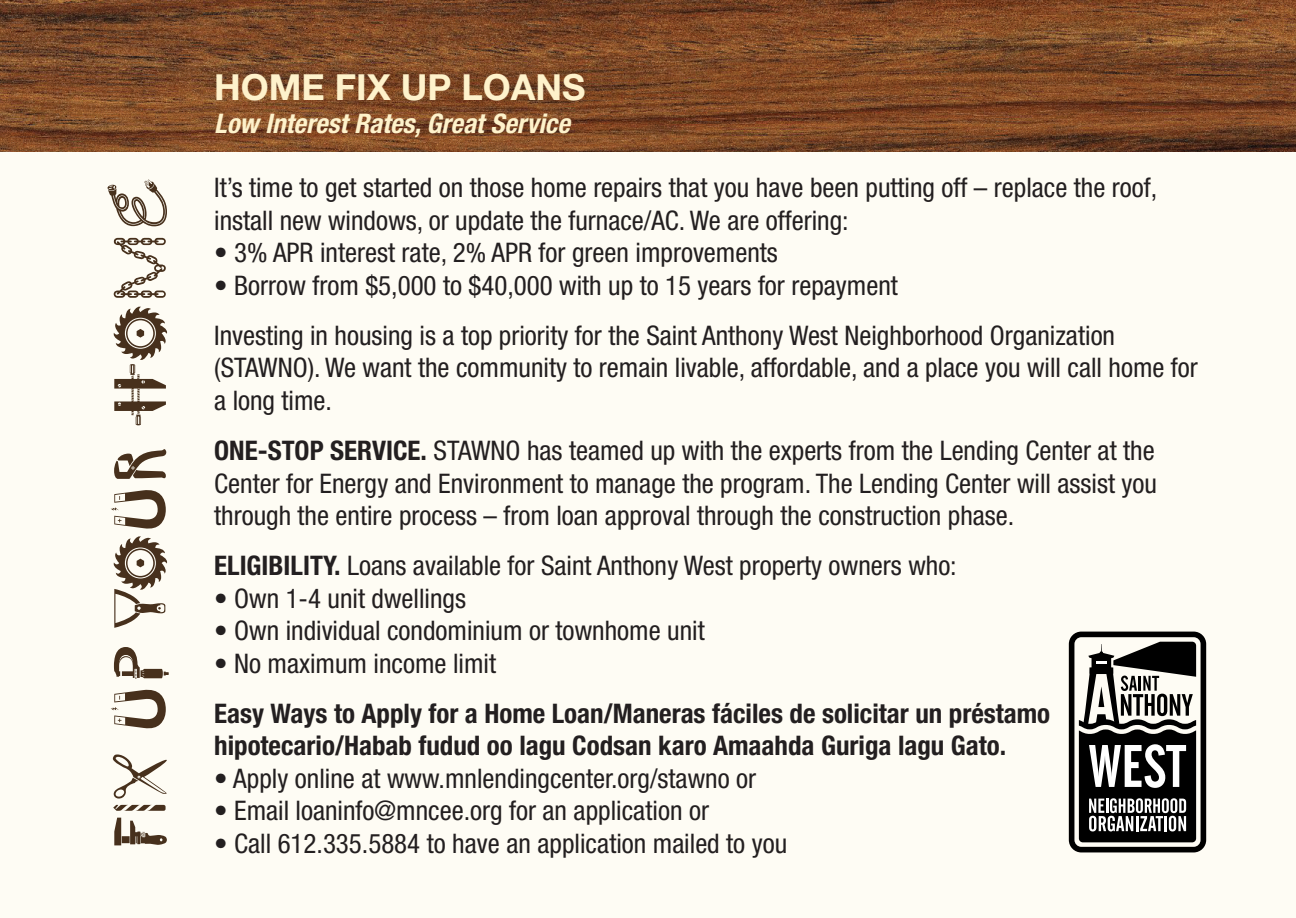
<style>
.page{position:relative;width:1296px;height:918px;background:#fefcf4}
.page>*{position:absolute;margin:0;border:0;box-sizing:border-box;transform-origin:0 0}
.t1{font:72px "Toolbox";color:#47301c}
.t2{font:700 36px "Helvetica Neue";color:#fef2cb}
.t3{font:condensed 27px/32.4px "Helvetica Neue";color:#231f20}
.t4{font:700 condensed 27px/32.4px "Helvetica Neue";color:#231f20}
.t5{font:italic 700 condensed 27px "Helvetica Neue";color:#fef2cb}
.s1{font-weight:700}
</style>
<div class="page">
<svg style="left:1069px;top:632px;width:137px;height:220px"></svg>
<img style="left:0;top:0;width:1296px;height:151px">
<p class="t1" style="left:95px;top:851px;width:675px;rotate:-90deg">FIX UP YOUR HOME</p>
<p class="t2" style="left:214px;top:65px;width:373px">HOME FIX UP LOANS</p>
<p class="t5" style="left:214px;top:107px;width:357px">Low Interest Rates, Great Service</p>
<p class="t3" style="left:214px;top:171px;width:945px">It’s time to get started on those home repairs that you have been putting off – replace the roof, install new windows, or update the furnace/AC. We are offering:</p>
<p class="t3" style="left:214px;top:236px;width:565px">• 3% APR interest rate, 2% APR for green improvements</p>
<p class="t3" style="left:214px;top:269px;width:685px">• Borrow from $5,000 to $40,000 with up to 15 years for repayment</p>
<p class="t3" style="left:214px;top:319px;width:985px">Investing in housing is a top priority for the Saint Anthony West Neighborhood Organization (STAWNO). We want the community to remain livable, affordable, and a place you will call home for a long time.</p>
<p class="t3" style="left:214px;top:434px;width:944px;text-align:justify"><span class="s1">ONE-STOP SERVICE.</span> STAWNO has teamed up with the experts from the Lending Center at the Center for Energy and Environment to manage the program. The Lending Center will assist you through the entire process – from loan approval through the construction phase.</p>
<p class="t3" style="left:214px;top:549px;width:744px"><span class="s1">ELIGIBILITY.</span> Loans available for Saint Anthony West property owners who:</p>
<p class="t3" style="left:214px;top:582px;width:253px">• Own 1-4 unit dwellings</p>
<p class="t3" style="left:214px;top:614px;width:492px">• Own individual condominium or townhome unit</p>
<p class="t3" style="left:214px;top:647px;width:283px">• No maximum income limit</p>
<p class="t4" style="left:214px;top:697px;width:838px">Easy Ways to Apply for a Home Loan/Maneras fáciles de solicitar un préstamo hipotecario/Habab fudud oo lagu Codsan karo Amaahda Guriga lagu Gato.</p>
<p class="t3" style="left:214px;top:762px;width:543px">• Apply online at www.mnlendingcenter.org/stawno or</p>
<p class="t3" style="left:214px;top:794px;width:496px">• Email loaninfo@mncee.org for an application or</p>
<p class="t3" style="left:214px;top:827px;width:575px">• Call 612.335.5884 to have an application mailed to you</p>
</div>
